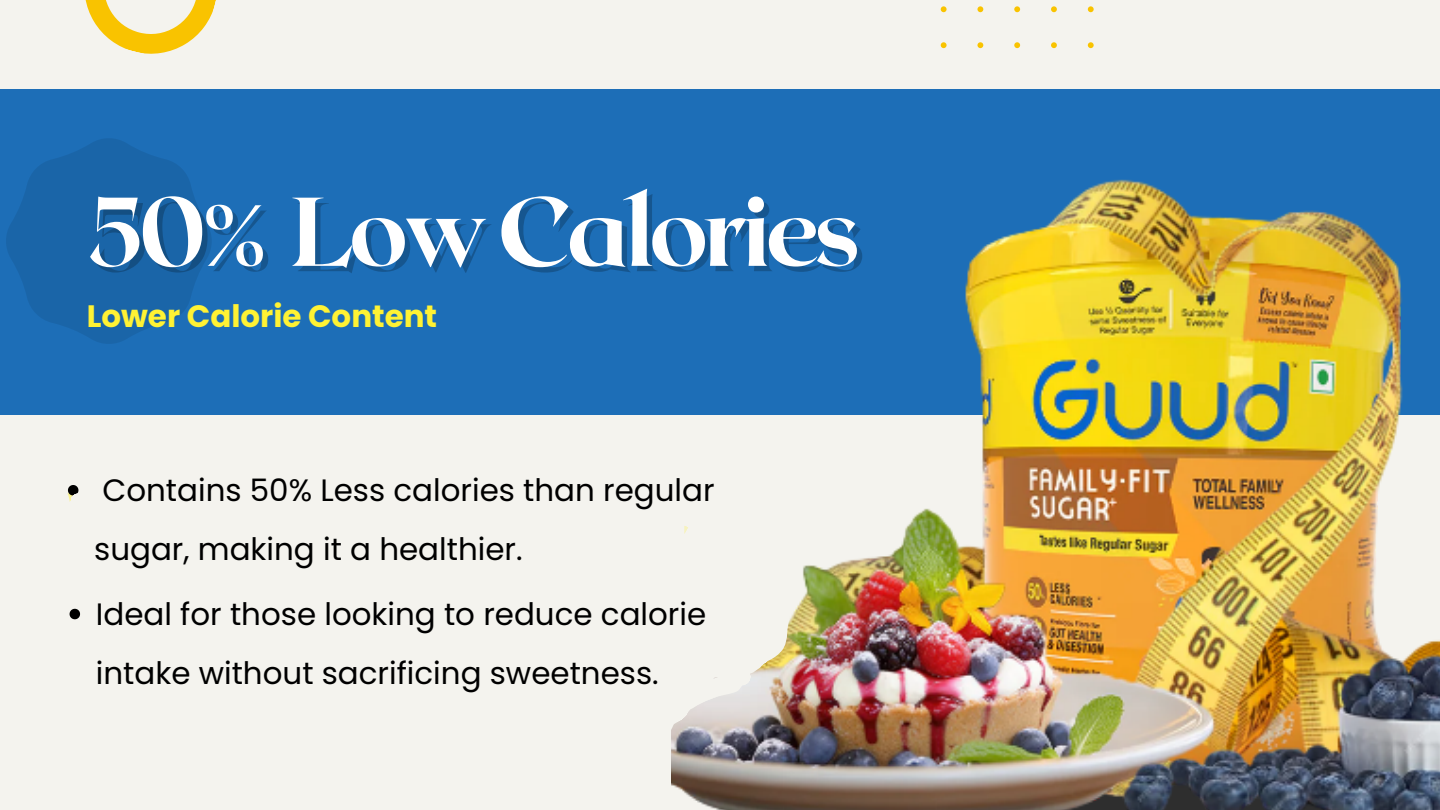
<style>
.page{position:relative;width:1440px;height:810px;background:#f4f3ee}
.page>*{position:absolute;margin:0;border:0;box-sizing:border-box;transform-origin:0 0}
.t1{font:800 97.4px "Roxborough CF";letter-spacing:-.055em;color:#fff}
.t2{font:30.9px/59.2px "Poppins";color:#000}
.t3{font:700 30.9px "Poppins";color:#fff234}
.s1{color:rgb(0 0 0/.22)}
</style>
<div class="page">
<div style="left:0;top:90px;width:1440px;height:325px;background:#1d6eb7"></div>
<svg style="left:6px;top:138px;width:206px;height:206px"></svg>
<svg style="left:941px;top:6px;width:153px;height:42px"></svg>
<img style="left:701px;top:179px;width:739px;height:631px">
<div style="left:633px;top:463px;width:97px;height:203px;background:#f4f3ee"></div>
<svg style="left:671px;top:504px;width:118px;height:299px"></svg>
<svg style="left:67px;top:485px;width:12px;height:17px"></svg>
<svg style="left:70px;top:609px;width:10px;height:10px"></svg>
<svg style="left:85px;top:0;width:131px;height:54px"></svg>
<h1 class="t1" style="left:92px;top:168px;width:770px"><span class="s1">50%</span> LowCalories</h1>
<p class="t3" style="left:87px;top:295px;width:352px">Lower Calorie Content</p>
<p class="t2" style="left:94px;top:460px;width:622px">Contains 50% Less calories than regular sugar, making it a healthier.</p>
<p class="t2" style="left:96px;top:584px;width:612px">Ideal for those looking to reduce calorie intake without sacrificing sweetness.</p>
</div>
